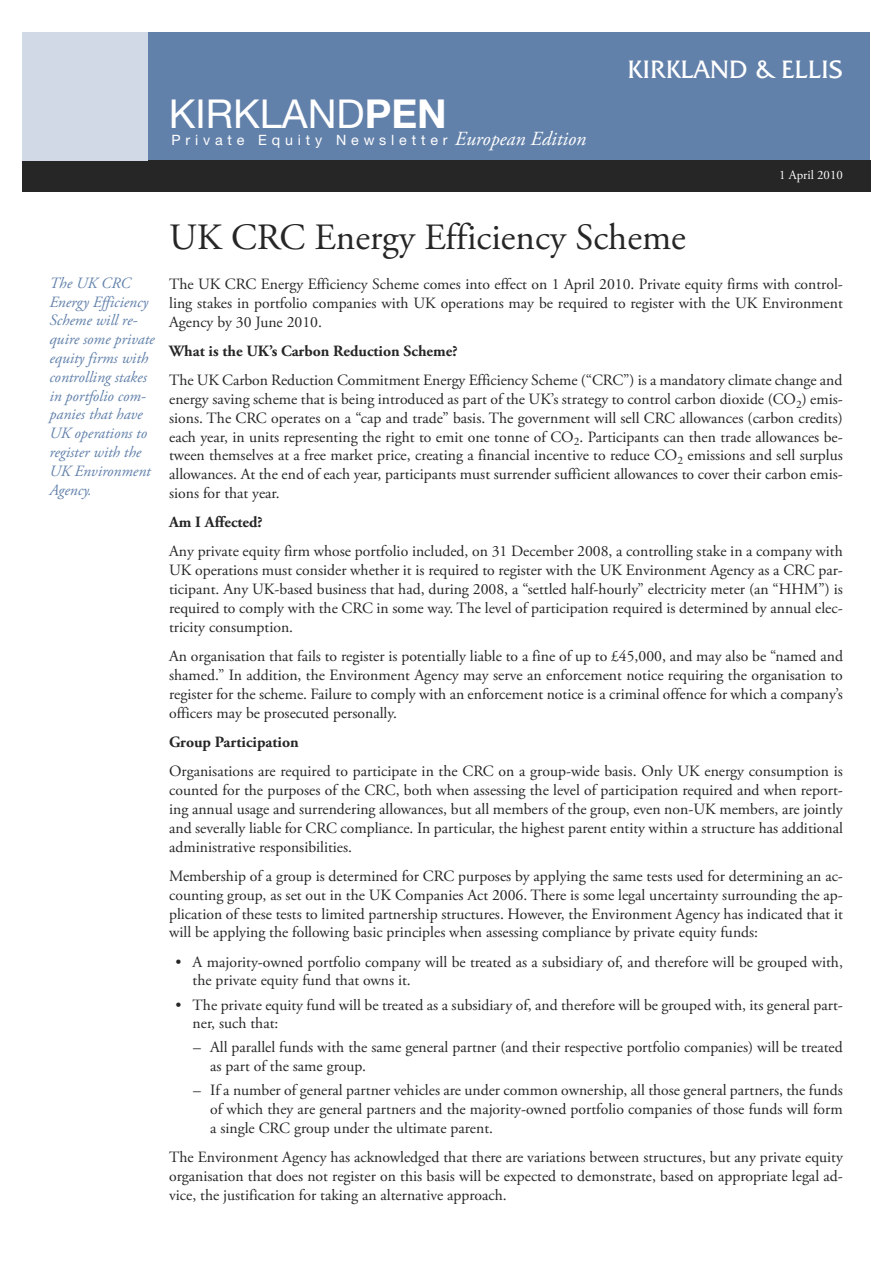
<style>
.page{position:relative;width:893px;height:1263px;background:#fff}
.page>*{position:absolute;margin:0;border:0;box-sizing:border-box;transform-origin:0 0}
.t1{font:51.3px "Adobe Garamond Pro";letter-spacing:.05em;color:#fff}
.t2{font:39.9px "Helvetica Neue LT Std";color:#fff}
.t3{font:37.05px "Adobe Garamond Pro";color:#272627}
.t4{font:25.65px "Friz Quadrata IT Cby BT";color:#fff}
.t5{font:22.8px "Adobe Garamond Pro";letter-spacing:.05em;color:#fff}
.t6{font:15.6px/18.9px "Adobe Garamond Pro";color:#272627;text-align:justify}
.t7{font:italic 15.6px/18.8px "Adobe Garamond Pro";color:#6281aa}
.t8{font:700 15.6px "Adobe Garamond Pro";color:#272627}
.t9{font:14.25px "Helvetica Neue LT Std";letter-spacing:.34em;color:#fff}
.t10{font:12.9px "Adobe Garamond Pro";color:#fff}
.s1{font-weight:700}
.s2{font-family:"Adobe Garamond Pro";font-style:italic;font-size:19.95px}
</style>
<div class="page">
<div style="left:135px;top:32px;width:735px;height:128px;background:#6281aa"></div>
<div style="left:22px;top:160px;width:849px;height:32px;background:#272627"></div>
<div style="left:22px;top:32px;width:125px;height:128px;background:#d0d9e5"></div>
<h3 class="t4" style="left:627px;top:61px;width:217px">KIRKLAND &amp; ELLIS</h3>
<h1 class="t1" style="left:161px;top:67px;width:463px">KIRKLAND ALERT</h1>
<h3 class="t5" style="left:161px;top:114px;width:161px">September 2008</h3>
<h2 class="t2" style="left:169px;top:90px;width:279px">KIRKLAND<span class="s1">PEN</span></h2>
<p class="t9" style="left:171px;top:131px;width:416px">Private Equity Newsletter <span class="s2">European Edition</span></p>
<p class="t10" style="left:779px;top:169px;width:65px">1 April 2010</p>
<p class="t7" style="left:49px;top:274px;width:107px">The UK CRC<br>Energy Efficiency<br>Scheme will re&shy;quire some private equity firms with controlling stakes in portfolio com&shy;panies that have<br>UK operations to register with the<br>UK Environment<br>Agency.</p>
<h3 class="t3" style="left:169px;top:221px;width:518px">UK CRC Energy Efficiency Scheme</h3>
<p class="t6" style="left:169px;top:275px;width:675px">The UK CRC Energy Efficiency Scheme comes into effect on 1 April 2010. Private equity firms with control&shy;ling stakes in portfolio companies with UK operations may be required to register with the UK Environment Agency by 30 June 2010.</p>
<p class="t8" style="left:169px;top:344px;width:290px">What is the UK’s Carbon Reduction Scheme?</p>
<p class="t6" style="left:169px;top:371px;width:675px">The UK Carbon Reduction Commitment Energy Efficiency Scheme (“CRC”) is a mandatory climate change and energy saving scheme that is being introduced as part of the UK’s strategy to control carbon dioxide (CO<sub>2</sub>) emis&shy;sions. The CRC operates on a “cap and trade” basis. The government will sell CRC allowances (carbon credits) each year, in units representing the right to emit one tonne of CO<sub>2</sub>. Participants can then trade allowances be&shy;tween themselves at a free market price, creating a financial incentive to reduce CO<sub>2</sub> emissions and sell surplus allowances. At the end of each year, participants must surrender sufficient allowances to cover their carbon emis&shy;sions for that year.</p>
<p class="t8" style="left:169px;top:515px;width:95px">Am I Affected?</p>
<p class="t6" style="left:169px;top:543px;width:675px">Any private equity firm whose portfolio included, on 31 December 2008, a controlling stake in a company with UK operations must consider whether it is required to register with the UK Environment Agency as a CRC par&shy;ticipant. Any UK-based business that had, during 2008, a “settled half-hourly” electricity meter (an “HHM”) is required to comply with the CRC in some way. The level of participation required is determined by annual elec&shy;tricity consumption.</p>
<p class="t6" style="left:169px;top:648px;width:675px">An organisation that fails to register is potentially liable to a fine of up to £45,000, and may also be “named and shamed.” In addition, the Environment Agency may serve an enforcement notice requiring the organisation to register for the scheme. Failure to comply with an enforcement notice is a criminal offence for which a company’s officers may be prosecuted personally.</p>
<p class="t8" style="left:169px;top:735px;width:131px">Group Participation</p>
<p class="t6" style="left:169px;top:763px;width:675px">Organisations are required to participate in the CRC on a group-wide basis. Only UK energy consumption is counted for the purposes of the CRC, both when assessing the level of participation required and when report&shy;ing annual usage and surrendering allowances, but all members of the group, even non-UK members, are jointly and severally liable for CRC compliance. In particular, the highest parent entity within a structure has additional administrative responsibilities.</p>
<p class="t6" style="left:169px;top:867px;width:675px">Membership of a group is determined for CRC purposes by applying the same tests used for determining an ac&shy;counting group, as set out in the UK Companies Act 2006. There is some legal uncertainty surrounding the ap&shy;plication of these tests to limited partnership structures. However, the Environment Agency has indicated that it will be applying the following basic principles when assessing compliance by private equity funds:</p>
<p class="t6" style="left:193px;top:953px;width:652px;text-indent:-17px">• A majority-owned portfolio company will be treated as a subsidiary of, and therefore will be grouped with, the private equity fund that owns it.</p>
<p class="t6" style="left:193px;top:996px;width:652px;text-indent:-17px">• The private equity fund will be treated as a subsidiary of, and therefore will be grouped with, its general part&shy;ner, such that:</p>
<p class="t6" style="left:210px;top:1039px;width:634px;text-indent:-17px">– All parallel funds with the same general partner (and their respective portfolio companies) will be treated as part of the same group.</p>
<p class="t6" style="left:210px;top:1082px;width:634px;text-indent:-17px">– If a number of general partner vehicles are under common ownership, all those general partners, the funds of which they are general partners and the majority-owned portfolio companies of those funds will form a single CRC group under the ultimate parent.</p>
<p class="t6" style="left:169px;top:1149px;width:675px">The Environment Agency has acknowledged that there are variations between structures, but any private equity organisation that does not register on this basis will be expected to demonstrate, based on appropriate legal ad&shy;vice, the justification for taking an alternative approach.</p>
</div>
